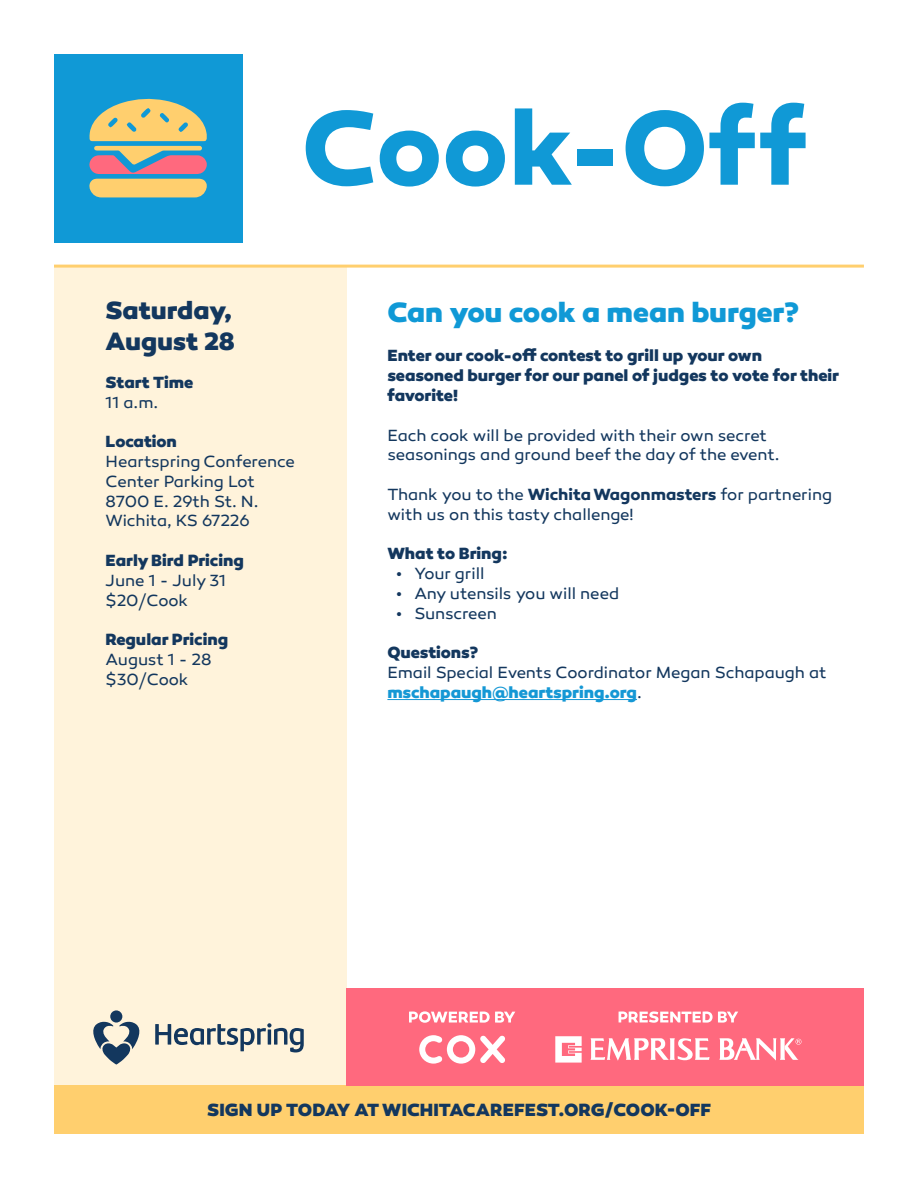
<style>
.page{position:relative;width:918px;height:1188px;background:#fff}
.page>*{position:absolute;margin:0;border:0;box-sizing:border-box;transform-origin:0 0}
.t1{font:700 107.4px "Canaro";color:#1099d6}
.t2{font:800 28.5px "Canaro";color:#1099d6}
.t3{font:800 25.5px "Canaro";letter-spacing:-.005em;color:#13375e}
.t4{font:800 18px "Canaro";letter-spacing:.005em;color:#13375e}
.t5{font:16.5px/19.8px "Canaro";letter-spacing:-.005em;color:#13375e}
.t6{font:800 16.5px/19.8px "Canaro";letter-spacing:-.005em;color:#13375e}
.s1{font-weight:700}
.s2{font-weight:800;color:#1598d5}
</style>
<div class="page">
<div style="left:54px;top:265px;width:292px;height:820px;background:#fff3db"></div>
<hr style="left:54px;top:265px;width:810px;height:3px;background:#ffcf6e">
<hr style="left:387px;top:699px;width:250px;height:1px;background:#1598d5">
<div style="left:54px;top:1085px;width:810px;height:49px;background:#ffcf6e"></div>
<svg style="left:155px;top:1023px;width:149px;height:29px"></svg>
<div style="left:110px;top:1010px;width:12px;height:13px;background:#13375e;border-radius:50%"></div>
<svg style="left:93px;top:1022px;width:47px;height:43px"></svg>
<div style="left:346px;top:988px;width:518px;height:97px;background:#ff697e"></div>
<svg style="left:619px;top:1011px;width:119px;height:12px"></svg>
<svg style="left:555px;top:1036px;width:27px;height:27px"></svg>
<svg style="left:590px;top:1038px;width:119px;height:23px"></svg>
<svg style="left:719px;top:1038px;width:82px;height:23px"></svg>
<svg style="left:419px;top:1035px;width:86px;height:29px"></svg>
<svg style="left:409px;top:1011px;width:106px;height:12px"></svg>
<div style="left:54px;top:54px;width:189px;height:188px;background:#1099d6"></div>
<svg style="left:89px;top:98px;width:118px;height:99px"></svg>
<p class="t1" style="left:301px;top:81px;width:507px">Cook-Off</p>
<p class="t3" style="left:106px;top:294px;width:128px">Saturday,</p>
<p class="t3" style="left:106px;top:325px;width:131px">August 28</p>
<p class="t6" style="left:106px;top:372px;width:89px">Start Time</p>
<p class="t5" style="left:106px;top:392px;width:54px">11 a.m.</p>
<p class="t6" style="left:106px;top:432px;width:73px">Location</p>
<p class="t5" style="left:106px;top:452px;width:191px">Heartspring Conference<br>Center Parking Lot</p>
<p class="t5" style="left:106px;top:491px;width:154px">8700 E. 29th St. N.</p>
<p class="t5" style="left:106px;top:511px;width:146px">Wichita, KS 67226</p>
<p class="t6" style="left:106px;top:550px;width:140px">Early Bird Pricing</p>
<p class="t5" style="left:106px;top:570px;width:122px">June 1 - July 31</p>
<p class="t5" style="left:106px;top:590px;width:84px">$20/Cook</p>
<p class="t6" style="left:106px;top:630px;width:124px">Regular Pricing</p>
<p class="t5" style="left:106px;top:650px;width:107px">August 1 - 28</p>
<p class="t5" style="left:106px;top:669px;width:84px">$30/Cook</p>
<p class="t2" style="left:387px;top:294px;width:413px">Can you cook a mean burger?</p>
<p class="t6" style="left:387px;top:346px;width:453px">Enter our cook-off contest to grill up your own seasoned burger for our panel of judges to vote for their favorite!</p>
<p class="t5" style="left:387px;top:425px;width:394px">Each cook will be provided with their own secret seasonings and ground beef the day of the event.</p>
<p class="t5" style="left:387px;top:485px;width:446px">Thank you to the <span class="s1">Wichita Wagonmasters</span> for partnering with us on this tasty challenge!</p>
<p class="t6" style="left:387px;top:544px;width:122px">What to Bring:</p>
<p class="t5" style="left:396px;top:564px;width:90px">• Your grill</p>
<p class="t5" style="left:396px;top:584px;width:224px">• Any utensils you will need</p>
<p class="t5" style="left:396px;top:603px;width:102px">• Sunscreen</p>
<p class="t6" style="left:387px;top:643px;width:92px">Questions?</p>
<p class="t5" style="left:387px;top:663px;width:441px">Email Special Events Coordinator Megan Schapaugh at <span class="s2">mschapaugh@heartspring.org</span>.</p>
<p class="t4" style="left:207px;top:1098px;width:505px">SIGN UP TODAY AT WICHITACAREFEST.ORG/COOK-OFF</p>
</div>
